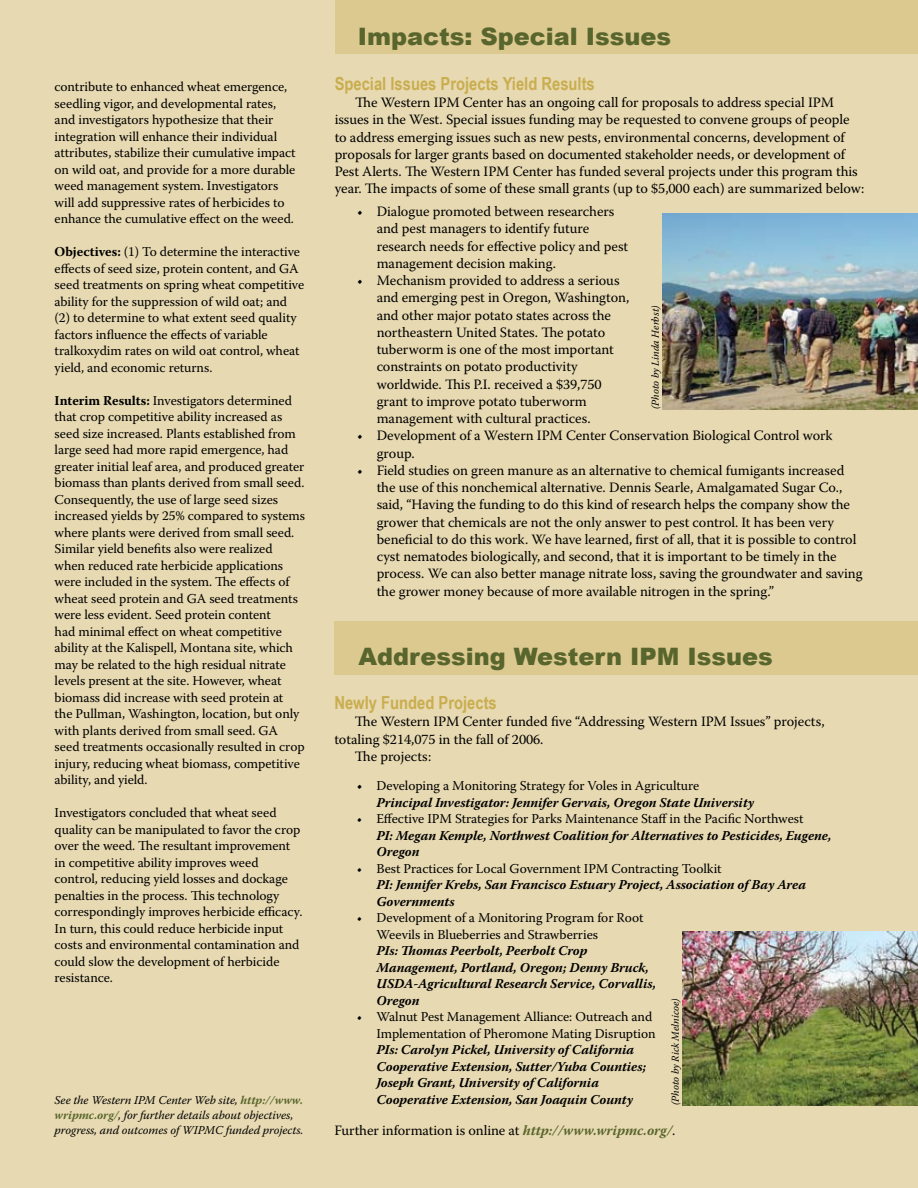
<style>
.page{position:relative;width:918px;height:1188px;background:#e7d9b1}
.page>*{position:absolute;margin:0;border:0;box-sizing:border-box;transform-origin:0 0}
.t1{font:900 24px "Arial";color:#58652c}
.t2{font:700 18px "Arial Narrow";color:#c9ad4f}
.t3{font:14.25px/17.2px "Warnock Pro";letter-spacing:-.005em;color:#000}
.t4{font:13.5px/16.5px "Warnock Pro";letter-spacing:-.005em;color:#000}
.t5{font:italic 700 13.5px/16.5px "Warnock Pro";letter-spacing:-.005em;color:#000}
.t6{font:italic 12px/15px "Warnock Pro";letter-spacing:-.005em;color:#000}
.t7{font:italic 10.5px "Warnock Pro";color:#000}
.s1{font-weight:700}
.s2{font-weight:700;color:#58652c}
.s3{font-weight:400;font-style:normal;font-size:14.25px}
.s4{font-weight:400;font-style:normal}
.s5{font-weight:700;font-style:italic;color:#58652c}
</style>
<div class="page">
<div style="left:335px;top:0;width:583px;height:54px;background:#dcc990"></div>
<img style="left:663px;top:214px;width:255px;height:195px">
<div style="left:334px;top:621px;width:584px;height:54px;background:#dcc990"></div>
<img style="left:683px;top:931px;width:235px;height:174px">
<p class="t4" style="left:55px;top:78px;width:243px">contribute to enhanced wheat emergence, seedling vigor, and developmental rates, and investigators hypothesize that their integration will enhance their individual attributes, stabilize their cumulative impact on wild oat, and provide for a more durable weed management system. Investigators will add suppressive rates of herbicides to enhance the cumulative effect on the weed.</p>
<p class="t4" style="left:55px;top:243px;width:251px"><span class="s1">Objectives:</span> (1) To determine the interactive effects of seed size, protein content, and GA seed treatments on spring wheat competitive ability for the suppression of wild oat; and (2) to determine to what extent seed quality factors influence the effects of variable tralkoxydim rates on wild oat control, wheat yield, and economic returns.</p>
<p class="t4" style="left:55px;top:392px;width:252px"><span class="s1">Interim Results:</span> Investigators determined that crop competitive ability increased as seed size increased. Plants established from large seed had more rapid emergence, had greater initial leaf area, and produced greater biomass than plants derived from small seed.<br>Consequently, the use of large seed sizes increased yields by 25% compared to systems where plants were derived from small seed.<br>Similar yield benefits also were realized when reduced rate herbicide applications were included in the system. The effects of wheat seed protein and GA seed treatments were less evident. Seed protein content<br>had minimal effect on wheat competitive ability at the Kalispell, Montana site, which may be related to the high residual nitrate levels present at the site. However, wheat biomass did increase with seed protein at<br>the Pullman, Washington, location, but only with plants derived from small seed. GA seed treatments occasionally resulted in crop injury, reducing wheat biomass, competitive ability, and yield.</p>
<p class="t4" style="left:55px;top:804px;width:249px">Investigators concluded that wheat seed quality can be manipulated to favor the crop over the weed. The resultant improvement in competitive ability improves weed control, reducing yield losses and dockage penalties in the process. This technology correspondingly improves herbicide efficacy.<br>In turn, this could reduce herbicide input costs and environmental contamination and could slow the development of herbicide resistance.</p>
<p class="t6" style="left:55px;top:1092px;width:250px">See the Western IPM Center Web site, <span class="s2">http://www. wripmc.org/</span>, for further details about objectives, progress, and outcomes of WIPMC funded projects.</p>
<h1 class="t1" style="left:358px;top:19px;width:315px">Impacts: Special Issues</h1>
<h2 class="t2" style="left:335px;top:70px;width:262px">Special Issues Projects Yield Results</h2>
<p class="t3" style="left:335px;top:94px;width:531px;text-indent:21px">The Western IPM Center has an ongoing call for proposals to address special IPM issues in the West. Special issues funding may be requested to convene groups of people to address emerging issues such as new pests, environmental concerns, development of proposals for larger grants based on documented stakeholder needs, or development of Pest Alerts. The Western IPM Center has funded several projects under this program this year. The impacts of some of these small grants (up to $5,000 each) are summarized below:</p>
<p class="t3" style="left:377px;top:203px;width:253px;text-indent:-19px">• Dialogue promoted between researchers and pest managers to identify future research needs for effective policy and pest management decision making.</p>
<p class="t3" style="left:377px;top:272px;width:254px;text-indent:-19px">• Mechanism provided to address a serious and emerging pest in Oregon, Washington, and other major potato states across the northeastern United States. The potato tuberworm is one of the most important constraints on potato productivity worldwide. This P.I. received a $39,750 grant to improve potato tuberworm management with cultural practices.</p>
<p class="t3" style="left:377px;top:427px;width:458px;text-indent:-19px">• Development of a Western IPM Center Conservation Biological Control work group.</p>
<p class="t3" style="left:377px;top:461px;width:487px;text-indent:-19px">• Field studies on green manure as an alternative to chemical fumigants increased the use of this nonchemical alternative. Dennis Searle, Amalgamated Sugar Co., said, “Having the funding to do this kind of research helps the company show the grower that chemicals are not the only answer to pest control. It has been very beneficial to do this work. We have learned, first of all, that it is possible to control cyst nematodes biologically, and second, that it is important to be timely in the process. We can also better manage nitrate loss, saving the groundwater and saving the grower money because of more available nitrogen in the spring.”</p>
<p class="t7" style="left:649px;top:409px;width:105px;rotate:-90deg">(Photo by Linda Herbst)</p>
<h1 class="t1" style="left:358px;top:639px;width:416px">Addressing Western IPM Issues</h1>
<h2 class="t2" style="left:334px;top:689px;width:164px">Newly Funded Projects</h2>
<p class="t3" style="left:355px;top:713px;width:471px">The Western IPM Center funded five “Addressing Western IPM Issues” projects,</p>
<p class="t3" style="left:334px;top:730px;width:211px">totaling $214,075 in the fall of 2006.</p>
<p class="t3" style="left:355px;top:748px;width:78px">The projects:</p>
<p class="t5" style="left:376px;top:777px;width:379px;text-indent:-19px"><span class="s3">•</span> <span class="s4">Developing a Monitoring Strategy for Voles in Agriculture<br></span>Principal Investigator: Jennifer Gervais, Oregon State University</p>
<p class="t4" style="left:357px;top:810px;width:448px">• Effective IPM Strategies for Parks Maintenance Staff in the Pacific Northwest</p>
<p class="t5" style="left:376px;top:827px;width:457px">PI: Megan Kemple, Northwest Coalition for Alternatives to Pesticides, Eugene,<br>Oregon</p>
<p class="t4" style="left:357px;top:860px;width:366px">• Best Practices for Local Government IPM Contracting Toolkit</p>
<p class="t5" style="left:376px;top:876px;width:431px">PI: Jennifer Krebs, San Francisco Estuary Project, Association of Bay Area<br>Governments</p>
<p class="t4" style="left:376px;top:909px;width:269px;text-indent:-19px">• Development of a Monitoring Program for Root<br>Weevils in Blueberries and Strawberries</p>
<p class="t5" style="left:376px;top:942px;width:281px">PIs: Thomas Peerbolt, Peerbolt Crop Management, Portland, Oregon; Denny Bruck, USDA-Agricultural Research Service, Corvallis, Oregon</p>
<p class="t4" style="left:357px;top:1008px;width:300px;text-align:right">• Walnut Pest Management Alliance: Outreach and<br>Implementation of Pheromone Mating Disruption</p>
<p class="t5" style="left:376px;top:1041px;width:271px">PIs: Carolyn Pickel, University of California Cooperative Extension, Sutter/Yuba Counties; Joseph Grant, University of California Cooperative Extension, San Joaquin County</p>
<p class="t3" style="left:334px;top:1122px;width:343px">Further information is online at <span class="s5">http://www.wripmc.org/</span>.</p>
<p class="t7" style="left:669px;top:1105px;width:109px;rotate:-90deg">(Photo by Rick Melnicoe)</p>
</div>
